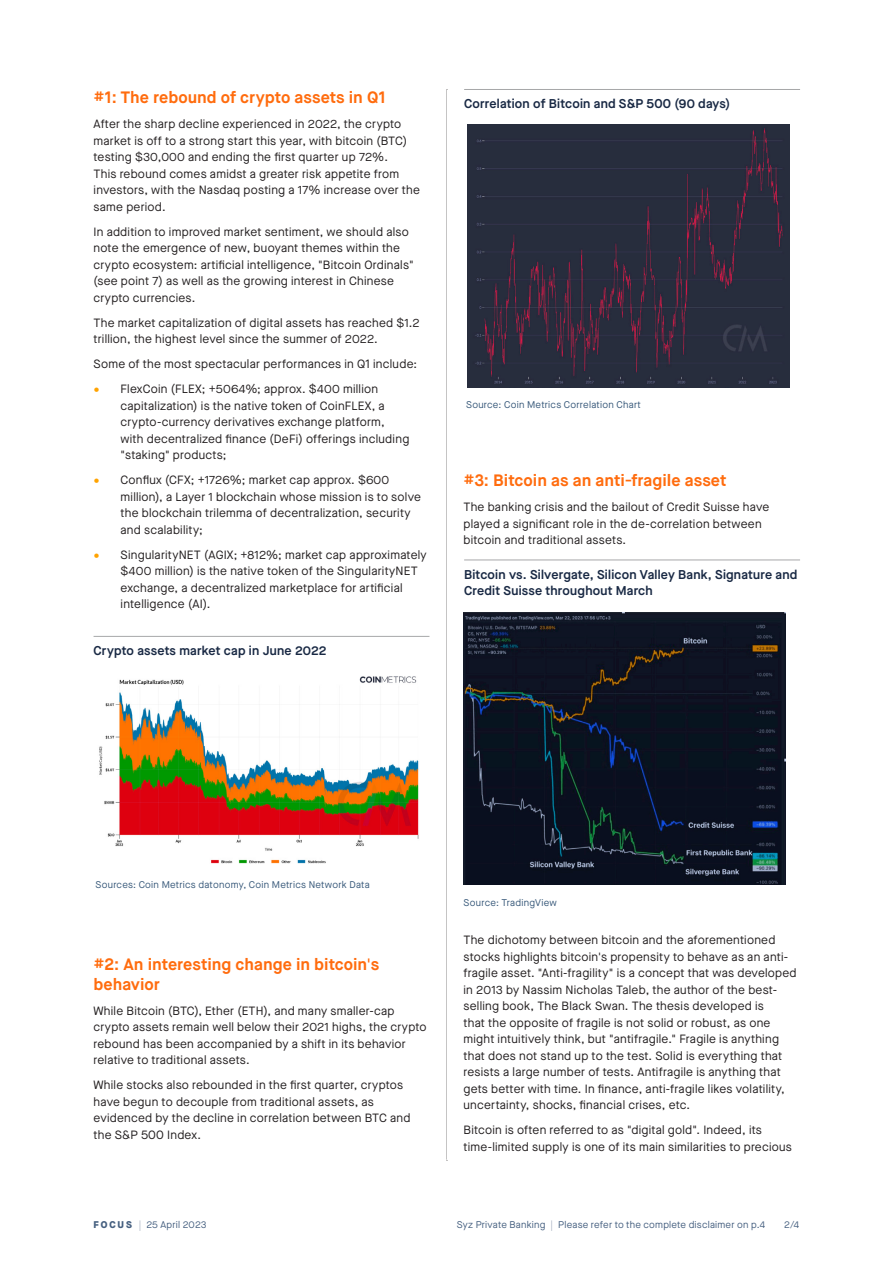
<style>
.page{position:relative;width:893px;height:1263px;background:#fff}
.page>*{position:absolute;margin:0;border:0;box-sizing:border-box;transform-origin:0 0}
.Title2{font:700 16.5px/19.8px "Maison Neue";color:#ff6c0e}
.t1{font:600 12.75px/16.5px "Maison Neue";letter-spacing:.015em;color:#192944}
.body{font:12px/16.5px "Maison Neue";letter-spacing:.02em;color:#231f20}
.t2{font:9.75px "Maison Neue";letter-spacing:.025em;color:#38597a}
.t3{font:9.75px "Maison Neue";letter-spacing:.025em;color:#466080}
.s1{font-family:"Nunito Sans";color:#ffa300}
.s2{font-weight:800}
.s3{color:#a2acbe}
</style>
<div class="page">
<svg style="left:446px;top:89px;width:1px;height:1072px"></svg>
<img style="left:99px;top:676px;width:320px;height:188px">
<img style="left:467px;top:125px;width:322px;height:262px">
<img style="left:464px;top:613px;width:322px;height:272px">
<hr style="left:94px;top:636px;width:335px;height:1px;background:#a7a8a9">
<hr style="left:464px;top:89px;width:336px;height:1px;background:#a7a8a9">
<hr style="left:464px;top:560px;width:336px;height:1px;background:#a7a8a9">
<p class="Title2" style="left:94px;top:88px;width:294px">#1: The rebound of crypto assets in Q1</p>
<p class="body" style="left:94px;top:116px;width:328px">After the sharp decline experienced in 2022, the crypto market is off to a strong start this year, with bitcoin (BTC) testing $30,000 and ending the first quarter up 72%.<br>This rebound comes amidst a greater risk appetite from investors, with the Nasdaq posting a 17% increase over the same period.</p>
<p class="body" style="left:94px;top:223px;width:322px">In addition to improved market sentiment, we should also note the emergence of new, buoyant themes within the crypto ecosystem: artificial intelligence, "Bitcoin Ordinals" (see point 7) as well as the growing interest in Chinese crypto currencies.</p>
<p class="body" style="left:94px;top:314px;width:328px">The market capitalization of digital assets has reached $1.2 trillion, the highest level since the summer of 2022.</p>
<p class="body" style="left:94px;top:356px;width:325px">Some of the most spectacular performances in Q1 include:</p>
<p class="body" style="left:121px;top:381px;width:290px;text-indent:-27px"><span class="s1">•</span> FlexCoin (FLEX; +5064%; approx. $400 million capitalization) is the native token of CoinFLEX, a crypto-currency derivatives exchange platform, with decentralized finance (DeFi) offerings including "staking" products;</p>
<p class="body" style="left:121px;top:472px;width:302px;text-indent:-27px"><span class="s1">•</span> Conflux (CFX; +1726%; market cap approx. $600 million), a Layer 1 blockchain whose mission is to solve the blockchain trilemma of decentralization, security and scalability;</p>
<p class="body" style="left:121px;top:546px;width:308px;text-indent:-27px"><span class="s1">•</span> SingularityNET (AGIX; +812%; market cap approximately $400 million) is the native token of the SingularityNET exchange, a decentralized marketplace for artificial intelligence (AI).</p>
<p class="t1" style="left:94px;top:642px;width:234px">Crypto assets market cap in June 2022</p>
<p class="t1" style="left:464px;top:95px;width:268px">Correlation of Bitcoin and S&amp;P 500 (90 days)</p>
<p class="t2" style="left:466px;top:398px;width:176px">Source: Coin Metrics Correlation Chart</p>
<p class="Title2" style="left:463px;top:471px;width:265px">#3: Bitcoin as an anti-fragile asset</p>
<p class="body" style="left:463px;top:499px;width:307px">The banking crisis and the bailout of Credit Suisse have played a significant role in the de-correlation between bitcoin and traditional assets.</p>
<p class="t1" style="left:464px;top:565px;width:335px">Bitcoin vs. Silvergate, Silicon Valley Bank, Signature and<br>Credit Suisse throughout March</p>
<p class="t2" style="left:96px;top:878px;width:276px">Sources: Coin Metrics datonomy, Coin Metrics Network Data</p>
<p class="Title2" style="left:94px;top:955px;width:287px">#2: An interesting change in bitcoin's behavior</p>
<p class="body" style="left:94px;top:1002px;width:335px">While Bitcoin (BTC), Ether (ETH), and many smaller-cap crypto assets remain well below their 2021 highs, the crypto rebound has been accompanied by a shift in its behavior relative to traditional assets.</p>
<p class="body" style="left:94px;top:1077px;width:318px">While stocks also rebounded in the first quarter, cryptos have begun to decouple from traditional assets, as evidenced by the decline in correlation between BTC and the S&amp;P 500 Index.</p>
<p class="t2" style="left:464px;top:896px;width:95px">Source: TradingView</p>
<p class="body" style="left:463px;top:932px;width:335px">The dichotomy between bitcoin and the aforementioned stocks highlights bitcoin's propensity to behave as an anti&shy;fragile asset. "Anti-fragility" is a concept that was developed in 2013 by Nassim Nicholas Taleb, the author of the best&shy;selling book, The Black Swan. The thesis developed is<br>that the opposite of fragile is not solid or robust, as one might intuitively think, but "antifragile." Fragile is anything that does not stand up to the test. Solid is everything that resists a large number of tests. Antifragile is anything that gets better with time. In finance, anti-fragile likes volatility, uncertainty, shocks, financial crises, etc.</p>
<p class="body" style="left:463px;top:1122px;width:330px">Bitcoin is often referred to as "digital gold". Indeed, its time-limited supply is one of its main similarities to precious</p>
<p class="t3" style="left:94px;top:1218px;width:115px"><span class="s2">F O C U S</span> <span class="s3">|</span> 25 April 2023</p>
<p class="t3" style="left:457px;top:1218px;width:310px">Syz Private Banking <span class="s3">|</span> Please refer to the complete disclaimer on p.4</p>
<p class="t3" style="left:784px;top:1218px;width:17px">2/4</p>
</div>
